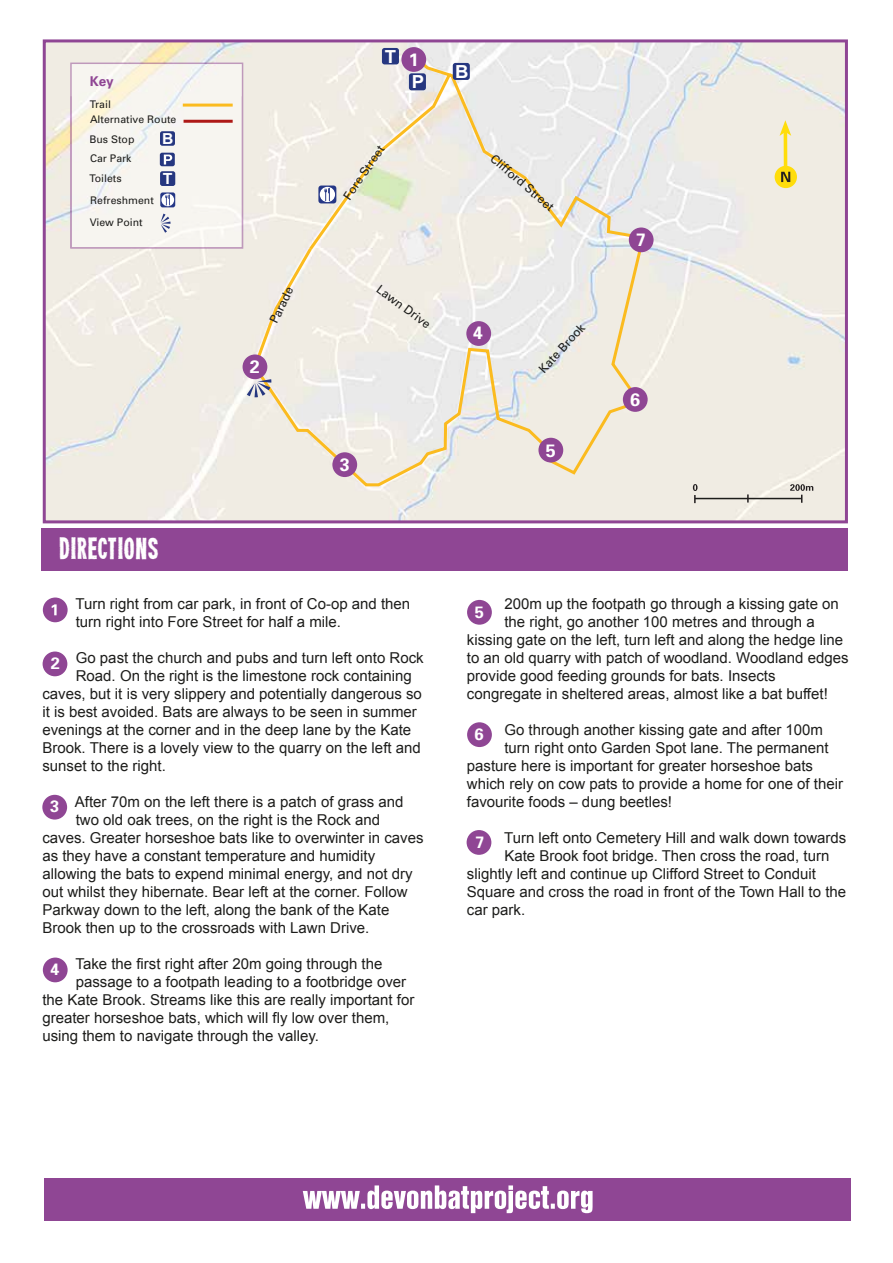
<style>
.page{position:relative;width:893px;height:1263px;background:#fff}
.page>*{position:absolute;margin:0;border:0;box-sizing:border-box;transform-origin:0 0}
.t1{font:27px "Heavyweight";color:#fff}
.t2{font:700 18px "Univers";color:#fff}
.t3{font:700 18px "Arial";color:#fff}
.t4{font:700 17.25px "Arial";color:#fff}
.t5{font:700 16.5px "Univers";color:#fff}
.t6{font:700 15.45px "Arial";color:#fff}
.t7{font:700 15.15px "Arial";color:#fff}
.t8{font:15px/18px "Arial";color:#1d1d1b}
.t9{font:700 13.5px "Univers";color:#8f4694}
.t10{font:12px "Univers";color:#1d1d1b}
.t11{font:10.5px/15.5px "Univers";color:#1d1d1b}
</style>
<div class="page">
<div style="left:45px;top:1179px;width:806px;height:42px;background:#8f4694"></div>
<svg style="left:303px;top:1185px;width:289px;height:28px"></svg>
<div style="left:42px;top:528px;width:806px;height:42px;background:#8f4694"></div>
<img style="left:47px;top:43px;width:796px;height:476px">
<hr style="left:694px;top:498px;width:106px;height:1px;background:#1d1d1b">
<div style="left:774px;top:166px;width:23px;height:22px;background:#ffdd0b;border-radius:50%"></div>
<svg style="left:783px;top:136px;width:4px;height:31px"></svg>
<svg style="left:781px;top:172px;width:9px;height:10px"></svg>
<svg style="left:779px;top:120px;width:12px;height:16px"></svg>
<div style="left:43px;top:39px;width:804px;height:484px;border:3px solid #8f4694"></div>
<svg style="left:73px;top:66px;width:167px;height:30px;fill:#f7f5f0"></svg>
<svg style="left:73px;top:96px;width:167px;height:150px;fill:#f7f5f0"></svg>
<svg style="left:160px;top:214px;width:10px;height:19px"></svg>
<hr style="left:183px;top:104px;width:50px;height:3px;background:#fbbb1f">
<hr style="left:183px;top:120px;width:50px;height:3px;background:#ae1917">
<svg style="left:160px;top:153px;width:15px;height:13px"></svg>
<svg style="left:164px;top:155px;width:8px;height:10px"></svg>
<div style="left:160px;top:131px;width:15px;height:15px;background:#263780;border-radius:2px"></div>
<svg style="left:160px;top:192px;width:15px;height:15px"></svg>
<svg style="left:161px;top:194px;width:13px;height:12px"></svg>
<svg style="left:164px;top:194px;width:6px;height:12px"></svg>
<div style="left:160px;top:171px;width:15px;height:15px;background:#263780;border-radius:2px"></div>
<svg style="left:251px;top:71px;width:395px;height:417px;background:#eeeae2"></svg>
<div style="left:401px;top:47px;width:25px;height:25px;background:#8f4694;border-radius:50%"></div>
<div style="left:242px;top:354px;width:25px;height:25px;background:#8f4694;border-radius:50%"></div>
<div style="left:332px;top:452px;width:25px;height:25px;background:#8f4694;border-radius:50%"></div>
<div style="left:466px;top:321px;width:25px;height:25px;background:#8f4694;border-radius:50%"></div>
<div style="left:538px;top:438px;width:25px;height:24px;background:#8f4694;border-radius:50%"></div>
<div style="left:622px;top:387px;width:25px;height:25px;background:#8f4694;border-radius:50%"></div>
<div style="left:628px;top:227px;width:25px;height:25px;background:#8f4694;border-radius:50%"></div>
<svg style="left:247px;top:379px;width:24px;height:18px"></svg>
<svg style="left:692px;top:484px;width:5px;height:19px"></svg>
<svg style="left:790px;top:484px;width:23px;height:19px"></svg>
<div style="left:453px;top:63px;width:17px;height:17px;background:#263780;border-radius:3px"></div>
<div style="left:382px;top:48px;width:17px;height:16px;background:#263780;border-radius:3px"></div>
<svg style="left:306px;top:51px;width:147px;height:202px;background:#e8e3d9"></svg>
<div style="left:43px;top:597px;width:25px;height:25px;background:#8f4694;border-radius:50%"></div>
<svg style="left:52px;top:604px;width:5px;height:11px"></svg>
<div style="left:43px;top:651px;width:24px;height:25px;background:#8f4694;border-radius:50%"></div>
<div style="left:42px;top:795px;width:25px;height:25px;background:#8f4694;border-radius:50%"></div>
<div style="left:43px;top:957px;width:25px;height:25px;background:#8f4694;border-radius:50%"></div>
<div style="left:467px;top:722px;width:25px;height:25px;background:#8f4694;border-radius:50%"></div>
<div style="left:466px;top:830px;width:25px;height:25px;background:#8f4694;border-radius:50%"></div>
<div style="left:467px;top:600px;width:25px;height:25px;background:#8f4694;border-radius:50%"></div>
<p class="t9" style="left:90px;top:73px;width:26px">Key</p>
<p class="t11" style="left:90px;top:96px;width:88px">Trail<br>Alternative Route</p>
<p class="t11" style="left:89px;top:131px;width:46px">Bus Stop</p>
<p class="t11" style="left:90px;top:151px;width:43px">Car Park</p>
<p class="t11" style="left:89px;top:170px;width:34px">Toilets</p>
<p class="t11" style="left:90px;top:192px;width:65px">Refreshment</p>
<p class="t11" style="left:90px;top:214px;width:54px">View Point</p>
<p class="t7" style="left:162px;top:129px;width:13px">B</p>
<p class="t6" style="left:163px;top:169px;width:11px">T</p>
<p class="t10" style="left:266px;top:319px;width:41px;rotate:-64deg">Parade</p>
<p class="t2" style="left:250px;top:355px;width:12px">2</p>
<p class="t3" style="left:385px;top:44px;width:13px">T</p>
<p class="t2" style="left:409px;top:48px;width:12px">1</p>
<p class="t3" style="left:412px;top:70px;width:14px">P</p>
<p class="t4" style="left:405px;top:86px;width:12px">T</p>
<p class="t10" style="left:340px;top:194px;width:64px;rotate:-56deg">Fore Street</p>
<p class="t3" style="left:455px;top:60px;width:15px">B</p>
<p class="t10" style="left:497px;top:151px;width:81px;rotate:41deg">Clifford Street</p>
<p class="t10" style="left:382px;top:281px;width:66px;rotate:36deg">Lawn Drive</p>
<p class="t2" style="left:472px;top:321px;width:12px">4</p>
<p class="t2" style="left:340px;top:453px;width:12px">3</p>
<p class="t10" style="left:535px;top:366px;width:64px;rotate:-48deg">Kate Brook</p>
<p class="t2" style="left:546px;top:439px;width:12px">5</p>
<p class="t2" style="left:636px;top:228px;width:12px">7</p>
<p class="t2" style="left:630px;top:388px;width:12px">6</p>
<h1 class="t1" style="left:59px;top:537px;width:101px">DIRECTIONS</h1>
<p class="t8" style="left:75px;top:595px;width:336px">Turn right from car park, in front of Co-op and then turn right into Fore Street for half a mile.</p>
<p class="t8" style="left:76px;top:649px;width:349px">Go past the church and pubs and turn left onto Rock</p>
<p class="t8" style="left:76px;top:667px;width:337px">Road. On the right is the limestone rock containing</p>
<p class="t8" style="left:42px;top:685px;width:381px">caves, but it is very slippery and potentially dangerous so</p>
<p class="t8" style="left:42px;top:703px;width:376px">it is best avoided. Bats are always to be seen in summer</p>
<p class="t8" style="left:42px;top:721px;width:370px">evenings at the corner and in the deep lane by the Kate</p>
<p class="t8" style="left:42px;top:739px;width:380px">Brook. There is a lovely view to the quarry on the left and</p>
<p class="t8" style="left:42px;top:757px;width:125px">sunset to the right.</p>
<p class="t8" style="left:75px;top:793px;width:330px">After 70m on the left there is a patch of grass and</p>
<p class="t8" style="left:76px;top:811px;width:306px">two old oak trees, on the right is the Rock and</p>
<p class="t8" style="left:42px;top:829px;width:382px">caves. Greater horseshoe bats like to overwinter in caves</p>
<p class="t8" style="left:42px;top:847px;width:334px">as they have a constant temperature and humidity</p>
<p class="t8" style="left:42px;top:865px;width:371px">allowing the bats to expend minimal energy, and not dry</p>
<p class="t8" style="left:42px;top:883px;width:367px">out whilst they hibernate. Bear left at the corner. Follow</p>
<p class="t8" style="left:42px;top:901px;width:348px">Parkway down to the left, along the bank of the Kate</p>
<p class="t8" style="left:42px;top:919px;width:328px">Brook then up to the crossroads with Lawn Drive.</p>
<p class="t8" style="left:75px;top:955px;width:308px">Take the first right after 20m going through the</p>
<p class="t8" style="left:76px;top:973px;width:332px">passage to a footpath leading to a footbridge over</p>
<p class="t8" style="left:42px;top:991px;width:373px">the Kate Brook. Streams like this are really important for</p>
<p class="t8" style="left:42px;top:1009px;width:348px">greater horseshoe bats, which will fly low over them,</p>
<p class="t8" style="left:42px;top:1027px;width:278px">using them to navigate through the valley.</p>
<p class="t5" style="left:51px;top:652px;width:11px">2</p>
<p class="t5" style="left:50px;top:795px;width:11px">3</p>
<p class="t5" style="left:50px;top:959px;width:11px">4</p>
<p class="t8" style="left:504px;top:595px;width:336px">200m up the footpath go through a kissing gate on</p>
<p class="t8" style="left:504px;top:613px;width:312px">the right, go another 100 metres and through a</p>
<p class="t8" style="left:467px;top:631px;width:378px">kissing gate on the left, turn left and along the hedge line</p>
<p class="t8" style="left:467px;top:649px;width:383px">to an old quarry with patch of woodland. Woodland edges</p>
<p class="t8" style="left:467px;top:667px;width:310px">provide good feeding grounds for bats. Insects</p>
<p class="t8" style="left:467px;top:685px;width:362px">congregate in sheltered areas, almost like a bat buffet!</p>
<p class="t8" style="left:504px;top:721px;width:320px">Go through another kissing gate and after 100m</p>
<p class="t8" style="left:504px;top:739px;width:326px">turn right onto Garden Spot lane. The permanent</p>
<p class="t8" style="left:467px;top:757px;width:347px">pasture here is important for greater horseshoe bats</p>
<p class="t8" style="left:467px;top:775px;width:378px">which rely on cow pats to provide a home for one of their</p>
<p class="t8" style="left:467px;top:793px;width:207px">favourite foods – dung beetles!</p>
<p class="t8" style="left:504px;top:829px;width:344px">Turn left onto Cemetery Hill and walk down towards</p>
<p class="t8" style="left:504px;top:847px;width:326px">Kate Brook foot bridge. Then cross the road, turn</p>
<p class="t8" style="left:467px;top:865px;width:351px">slightly left and continue up Clifford Street to Conduit</p>
<p class="t8" style="left:467px;top:883px;width:381px">Square and cross the road in front of the Town Hall to the</p>
<p class="t8" style="left:467px;top:901px;width:60px">car park.</p>
<p class="t5" style="left:475px;top:601px;width:11px">5</p>
<p class="t5" style="left:474px;top:723px;width:11px">6</p>
<p class="t5" style="left:475px;top:832px;width:11px">7</p>
</div>
